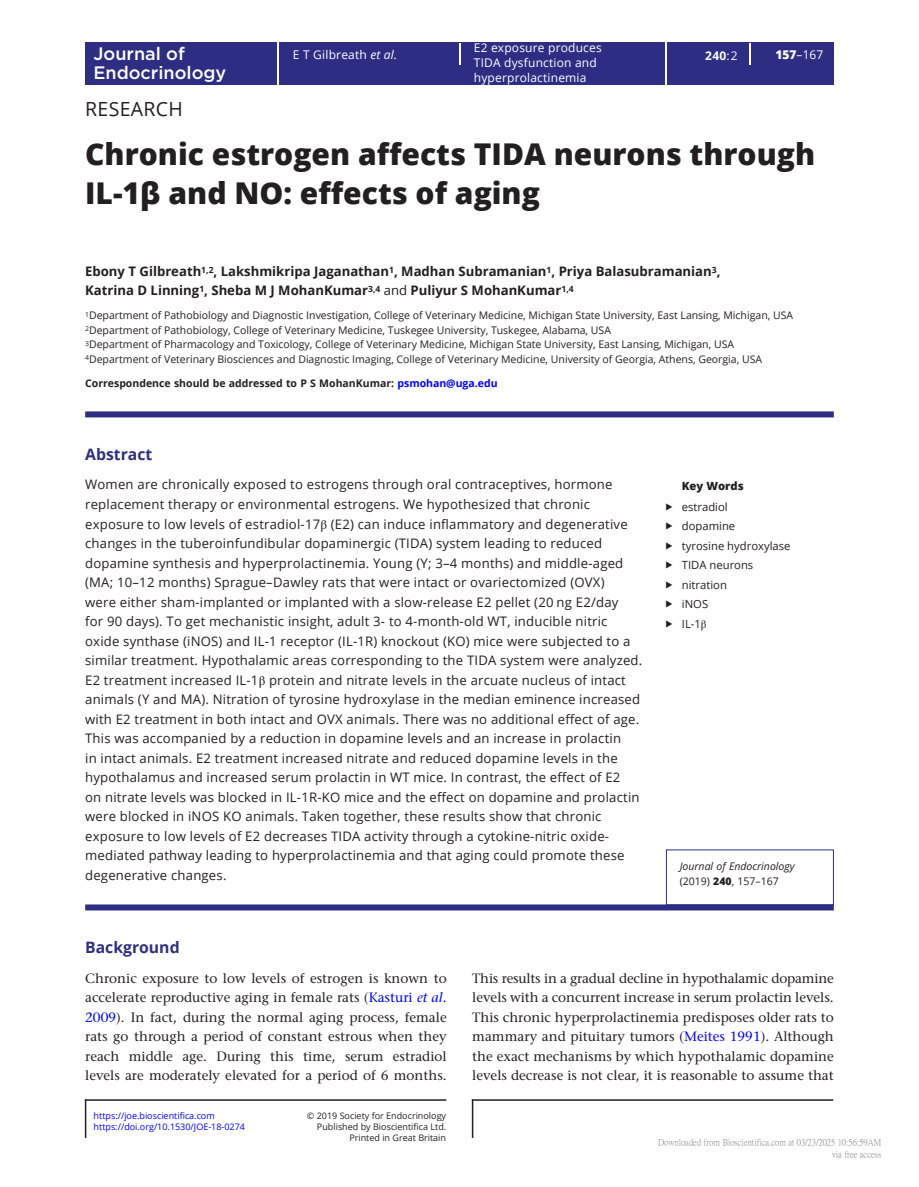
<style>
.page{position:relative;width:919px;height:1187px;background:#fff}
.page>*{position:absolute;margin:0;border:0;box-sizing:border-box;transform-origin:0 0}
.CT{font:800 30px/39px "Open Sans";color:#231f20}
.AT{font:19.5px "Open Sans";letter-spacing:.015em;color:#231f20}
.t1{font:500 18px/19.5px "Gotham";color:#fff}
.H1_Rule{font:700 15.75px "Open Sans";color:#2d2e83}
.ABS_H{font:700 15.75px "Open Sans";color:#2d2e83}
.TXT{font:500 13.5px/19.5px "Stone Serif Std";color:#231f20;text-align:justify}
.ABS_TXT_L{font:13.2px/19.5px "Open Sans";letter-spacing:.015em;color:#231f20}
.AU{font:700 13.2px/19.5px "Open Sans";color:#231f20}
.t2{font:12px/14.7px "Open Sans";letter-spacing:.015em;color:#fff}
.t3{font:700 12px "Open Sans";color:#fff}
.t4{font:11.25px "Open Sans";color:#231f20}
.Keywords_Head{font:800 11.25px "Open Sans";color:#231f20}
.Address{font:10.5px "Open Sans";color:#231f20}
.Corres{font:700 10.5px "Open Sans";color:#231f20}
.Corres-2{font:italic 10.5px/14.7px "Open Sans";color:#231f20}
.t5{font:9px "Open Sans";color:#231f20}
.t6{font:9px/12px "P Ming Li U";color:rgb(0 0 0/.5);text-align:right}
.t7{font:9px "Open Sans";color:#00f}
.s1{font-style:italic}
.s2{font-weight:400}
.s3{font-weight:800}
.s4{color:#00f}
.s5{font-family:"STIX General"}
.s6{font-style:normal}
.s7{font-weight:800;font-style:normal}
.s8{font-style:italic;color:#00f}
</style>
<div class="page">
<hr style="left:85px;top:1099px;width:361px;height:1px;background:#231f20">
<hr style="left:85px;top:1099px;width:1px;height:38px;background:#231f20">
<hr style="left:472px;top:1099px;width:361px;height:1px;background:#231f20">
<hr style="left:472px;top:1099px;width:1px;height:38px;background:#231f20">
<div style="left:85px;top:42px;width:748px;height:43px;background:#2d2e83"></div>
<hr style="left:278px;top:42px;width:1px;height:43px;background:#fff">
<hr style="left:665px;top:42px;width:1px;height:43px;background:#fff">
<svg style="left:459px;top:43px;width:1px;height:21px"></svg>
<svg style="left:749px;top:43px;width:1px;height:21px"></svg>
<div style="left:85px;top:411px;width:748px;height:6px;background:#2d2e83"></div>
<div style="left:85px;top:904px;width:748px;height:6px;background:#2d2e83"></div>
<div style="left:666px;top:849px;width:167px;height:56px;border:1px solid #2d2e83"></div>
<p class="t2" style="left:474px;top:40px;width:129px">E2 exposure produces<br>TIDA dysfunction and hyperprolactinemia</p>
<h3 class="t1" style="left:93px;top:43px;width:134px">Journal of<br>Endocrinology</h3>
<p class="t2" style="left:293px;top:47px;width:106px">E T Gilbreath <span class="s1">et al.</span></p>
<p class="t3" style="left:705px;top:47px;width:34px">240<span class="s2">:2</span></p>
<p class="t2" style="left:775px;top:47px;width:49px"><span class="s3">157</span>–167</p>
<p class="AT" style="left:85px;top:96px;width:99px">RESEARCH</p>
<p class="CT" style="left:85px;top:133px;width:731px">Chronic estrogen affects TIDA neurons through<br>IL-1β and NO: effects of aging</p>
<p class="AU" style="left:85px;top:261px;width:636px">Ebony T Gilbreath<sup>1,2</sup>, Lakshmikripa Jaganathan<sup>1</sup>, Madhan Subramanian<sup>1</sup>, Priya Balasubramanian<sup>3</sup>,<br>Katrina D Linning<sup>1</sup>, Sheba M J MohanKumar<sup>3,4</sup> <span class="s2">and</span> Puliyur S MohanKumar<sup>1,4</sup></p>
<p class="Address" style="left:85px;top:308px;width:709px"><sup>1</sup>Department of Pathobiology and Diagnostic Investigation, College of Veterinary Medicine, Michigan State University, East Lansing, Michigan, USA</p>
<p class="Address" style="left:85px;top:323px;width:527px"><sup>2</sup>Department of Pathobiology, College of Veterinary Medicine, Tuskegee University, Tuskegee, Alabama, USA</p>
<p class="Address" style="left:85px;top:337px;width:650px"><sup>3</sup>Department of Pharmacology and Toxicology, College of Veterinary Medicine, Michigan State University, East Lansing, Michigan, USA</p>
<p class="Address" style="left:85px;top:352px;width:678px"><sup>4</sup>Department of Veterinary Biosciences and Diagnostic Imaging, College of Veterinary Medicine, University of Georgia, Athens, Georgia, USA</p>
<p class="Corres" style="left:85px;top:375px;width:414px">Correspondence should be addressed to P S MohanKumar: <span class="s4">psmohan@uga.edu</span></p>
<p class="ABS_H" style="left:85px;top:443px;width:69px">Abstract</p>
<p class="ABS_TXT_L" style="left:85px;top:474px;width:558px">Women are chronically exposed to estrogens through oral contraceptives, hormone replacement therapy or environmental estrogens. We hypothesized that chronic exposure to low levels of estradiol-17<span class="s5">β</span> (E2) can induce inflammatory and degenerative changes in the tuberoinfundibular dopaminergic (TIDA) system leading to reduced dopamine synthesis and hyperprolactinemia. Young (Y; 3–4 months) and middle-aged (MA; 10–12 months) Sprague–Dawley rats that were intact or ovariectomized (OVX)<br>were either sham-implanted or implanted with a slow-release E2 pellet (20 ng E2/day<br>for 90 days). To get mechanistic insight, adult 3- to 4-month-old WT, inducible nitric oxide synthase (iNOS) and IL-1 receptor (IL-1R) knockout (KO) mice were subjected to a similar treatment. Hypothalamic areas corresponding to the TIDA system were analyzed.<br>E2 treatment increased IL-1<span class="s5">β</span> protein and nitrate levels in the arcuate nucleus of intact animals (Y and MA). Nitration of tyrosine hydroxylase in the median eminence increased with E2 treatment in both intact and OVX animals. There was no additional effect of age.<br>This was accompanied by a reduction in dopamine levels and an increase in prolactin<br>in intact animals. E2 treatment increased nitrate and reduced dopamine levels in the hypothalamus and increased serum prolactin in WT mice. In contrast, the effect of E2<br>on nitrate levels was blocked in IL-1R-KO mice and the effect on dopamine and prolactin were blocked in iNOS KO animals. Taken together, these results show that chronic exposure to low levels of E2 decreases TIDA activity through a cytokine-nitric oxide&shy;mediated pathway leading to hyperprolactinemia and that aging could promote these degenerative changes.</p>
<p class="Keywords_Head" style="left:681px;top:477px;width:63px">Key Words</p>
<p class="t4" style="left:681px;top:499px;width:47px">estradiol</p>
<p class="t4" style="left:681px;top:518px;width:55px">dopamine</p>
<p class="t4" style="left:681px;top:538px;width:110px">tyrosine hydroxylase</p>
<p class="t4" style="left:681px;top:557px;width:73px">TIDA neurons</p>
<p class="t4" style="left:681px;top:577px;width:47px">nitration</p>
<p class="t4" style="left:681px;top:596px;width:28px">iNOS</p>
<p class="t4" style="left:681px;top:616px;width:26px">IL-1<span class="s5">β</span></p>
<p class="Corres-2" style="left:679px;top:858px;width:116px">Journal of Endocrinology <span class="s6">(2019)</span> <span class="s7">240</span><span class="s6">, 157–167</span></p>
<p class="H1_Rule" style="left:85px;top:936px;width:96px">Background</p>
<p class="TXT" style="left:85px;top:968px;width:363px">Chronic exposure to low levels of estrogen is known to accelerate reproductive aging in female rats (<span class="s4">Kasturi</span> <span class="s8">et al.<br></span><span class="s4">2009</span>). In fact, during the normal aging process, female rats go through a period of constant estrous when they reach middle age. During this time, serum estradiol levels are moderately elevated for a period of 6 months.</p>
<p class="TXT" style="left:472px;top:968px;width:363px">This results in a gradual decline in hypothalamic dopamine levels with a concurrent increase in serum prolactin levels.<br>This chronic hyperprolactinemia predisposes older rats to mammary and pituitary tumors (<span class="s4">Meites 1991</span>). Although the exact mechanisms by which hypothalamic dopamine levels decrease is not clear, it is reasonable to assume that</p>
<p class="t7" style="left:94px;top:1109px;width:123px">https://joe.bioscientifica.com</p>
<p class="t5" style="left:307px;top:1109px;width:141px">© 2019 Society for Endocrinology</p>
<p class="t5" style="left:349px;top:1131px;width:98px">Printed in Great Britain</p>
<p class="t5" style="left:317px;top:1120px;width:131px">Published by Bioscientifica Ltd.</p>
<p class="t7" style="left:94px;top:1120px;width:153px">https://doi.org/10.1530/JOE-18-0274</p>
<p class="t6" style="left:658px;top:1136px;width:225px">Downloaded from Bioscientifica.com at 03/23/2025 10:56:59AM via free access</p>
</div>
